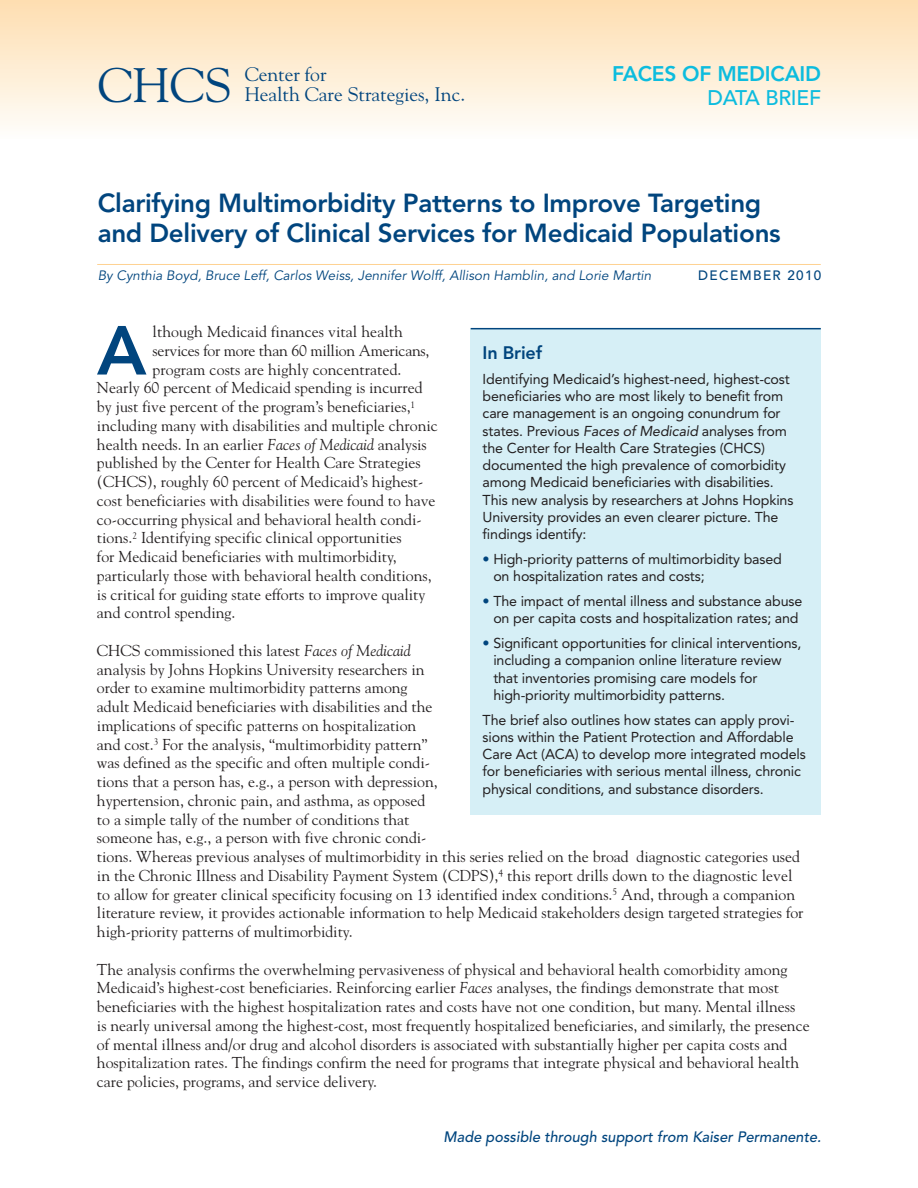
<style>
.page{position:relative;width:918px;height:1188px;background:#fff}
.page>*{position:absolute;margin:0;border:0;box-sizing:border-box;transform-origin:0 0}
.t1{font:800 68.55px "Avenir";color:#01457e}
.t2{font:48.15px "Goudy";color:#01457e}
.t3{font:800 25.95px/30px "Avenir";letter-spacing:-.01em;color:#01457e}
.t4{font:800 21px "Avenir";letter-spacing:-.01em;color:#0dbcde}
.t5{font:500 21px "Avenir";letter-spacing:-.01em;color:#0dbcde}
.t6{font:19.5px/19.5px "Goudy";color:#01457e}
.t7{font:800 18px "Avenir";letter-spacing:-.01em;color:#01457e}
.t8{font:15.75px/18.8px "Goudy";color:#231f20}
.t9{font:500 15px "Avenir";color:#01457e}
.t10{font:14.25px/17.2px "Avenir";letter-spacing:-.01em;color:#231f20}
.t11{font:13.5px "Avenir";color:#01457e}
.t12{font:500 13.5px "Avenir";letter-spacing:.1em;color:#01457e}
.s1{font-style:italic}
.s2{color:#01457e}
</style>
<div class="page">
<div style="left:0;top:0;width:917px;height:139px;background:linear-gradient(to bottom,#fedeb0,#fefefb)"></div>
<div style="left:471px;top:328px;width:350px;height:487px;background:#d6eff6"></div>
<hr style="left:471px;top:328px;width:350px;height:1px;background:#01457e">
<hr style="left:97px;top:264px;width:724px;height:1px;background:#fed293">
<h2 class="t2" style="left:98px;top:56px;width:135px">CHCS</h2>
<p class="t6" style="left:245px;top:64px;width:222px">Center for<br>Health Care Strategies, Inc.</p>
<h3 class="t4" style="left:612px;top:61px;width:211px">FACES OF MEDICAID</h3>
<h3 class="t5" style="left:707px;top:85px;width:115px">DATA BRIEF</h3>
<h3 class="t3" style="left:98px;top:188px;width:685px">Clarifying Multimorbidity Patterns to Improve Targeting and Delivery of Clinical Services for Medicaid Populations</h3>
<p class="t11" style="left:98px;top:267px;width:557px">By Cynthia Boyd, Bruce Leff, Carlos Weiss, Jennifer Wolff, Allison Hamblin, and Lorie Martin</p>
<p class="t12" style="left:698px;top:267px;width:125px">DECEMBER 2010</p>
<h1 class="t1" style="left:97px;top:310px;width:51px">A</h1>
<p class="t8" style="left:153px;top:322px;width:252px">lthough Medicaid finances vital health</p>
<p class="t8" style="left:153px;top:340px;width:278px">services for more than 60 million Americans,</p>
<p class="t8" style="left:153px;top:359px;width:250px">program costs are highly concentrated.</p>
<p class="t8" style="left:97px;top:378px;width:327px">Nearly 60 percent of Medicaid spending is incurred</p>
<p class="t8" style="left:97px;top:397px;width:320px">by just five percent of the program’s beneficiaries,<sup>1</sup></p>
<p class="t8" style="left:97px;top:415px;width:342px">including many with disabilities and multiple chronic</p>
<p class="t8" style="left:97px;top:434px;width:331px">health needs. In an earlier <span class="s1">Faces of Medicaid</span> analysis</p>
<p class="t8" style="left:97px;top:453px;width:325px">published by the Center for Health Care Strategies</p>
<p class="t8" style="left:97px;top:472px;width:328px">(CHCS), roughly 60 percent of Medicaid’s highest-</p>
<p class="t8" style="left:97px;top:490px;width:340px">cost beneficiaries with disabilities were found to have</p>
<p class="t8" style="left:97px;top:509px;width:326px">co-occurring physical and behavioral health condi-</p>
<p class="t8" style="left:97px;top:528px;width:306px">tions.<sup>2</sup> Identifying specific clinical opportunities</p>
<p class="t8" style="left:97px;top:547px;width:301px">for Medicaid beneficiaries with multimorbidity,</p>
<p class="t8" style="left:97px;top:565px;width:336px">particularly those with behavioral health conditions,</p>
<p class="t8" style="left:97px;top:584px;width:330px">is critical for guiding state efforts to improve quality</p>
<p class="t8" style="left:97px;top:603px;width:140px">and control spending.</p>
<p class="t8" style="left:97px;top:640px;width:708px">CHCS commissioned this latest <span class="s1">Faces of Medicaid<br></span>analysis by Johns Hopkins University researchers in<br>order to examine multimorbidity patterns among<br>adult Medicaid beneficiaries with disabilities and the<br>implications of specific patterns on hospitalization<br>and cost.<sup>3</sup> For the analysis, “multimorbidity pattern”<br>was defined as the specific and often multiple condi-<br>tions that a person has, e.g., a person with depression,<br>hypertension, chronic pain, and asthma, as opposed<br>to a simple tally of the number of conditions that<br>someone has, e.g., a person with five chronic condi-<br>tions. Whereas previous analyses of multimorbidity in this series relied on the broad diagnostic categories used in the Chronic Illness and Disability Payment System (CDPS),<sup>4</sup> this report drills down to the diagnostic level to allow for greater clinical specificity focusing on 13 identified index conditions.<sup>5</sup> And, through a companion literature review, it provides actionable information to help Medicaid stakeholders design targeted strategies for high-priority patterns of multimorbidity.</p>
<p class="t8" style="left:97px;top:959px;width:714px">The analysis confirms the overwhelming pervasiveness of physical and behavioral health comorbidity among Medicaid’s highest-cost beneficiaries. Reinforcing earlier <span class="s1">Faces</span> analyses, the findings demonstrate that most beneficiaries with the highest hospitalization rates and costs have not one condition, but many. Mental illness<br>is nearly universal among the highest-cost, most frequently hospitalized beneficiaries, and similarly, the presence of mental illness and/or drug and alcohol disorders is associated with substantially higher per capita costs and hospitalization rates. The findings confirm the need for programs that integrate physical and behavioral health care policies, programs, and service delivery.</p>
<p class="t7" style="left:483px;top:342px;width:61px">In Brief</p>
<p class="t10" style="left:483px;top:370px;width:312px">Identifying Medicaid’s highest-need, highest-cost beneficiaries who are most likely to benefit from care management is an ongoing conundrum for states. Previous Faces of Medicaidanalyses from the Center for Health Care Strategies (CHCS) documented the high prevalence of comorbidity among Medicaid beneficiaries with disabilities.<br>This new analysis by researchers at Johns Hopkins University provides an even clearer picture. The findings identify:</p>
<p class="t10" style="left:493px;top:550px;width:290px;text-indent:-11px"><span class="s2">•</span> High-priority patterns of multimorbidity based on hospitalization rates and costs;</p>
<p class="t10" style="left:483px;top:592px;width:321px;text-align:center"><span class="s2">•</span> The impact of mental illness and substance abuse on per capita costs and hospitalization rates; and</p>
<p class="t10" style="left:493px;top:634px;width:310px;text-indent:-11px"><span class="s2">•</span> Significant opportunities for clinical interventions, including a companion online literature review that inventories promising care models for high-priority multimorbidity patterns.</p>
<p class="t10" style="left:483px;top:711px;width:325px">The brief also outlines how states can apply provi&shy;sions within the Patient Protection and Affordable Care Act (ACA) to develop more integrated models for beneficiaries with serious mental illness, chronic physical conditions, and substance disorders.</p>
<p class="t9" style="left:444px;top:1128px;width:382px">Made possible through support from Kaiser Permanente.</p>
</div>
